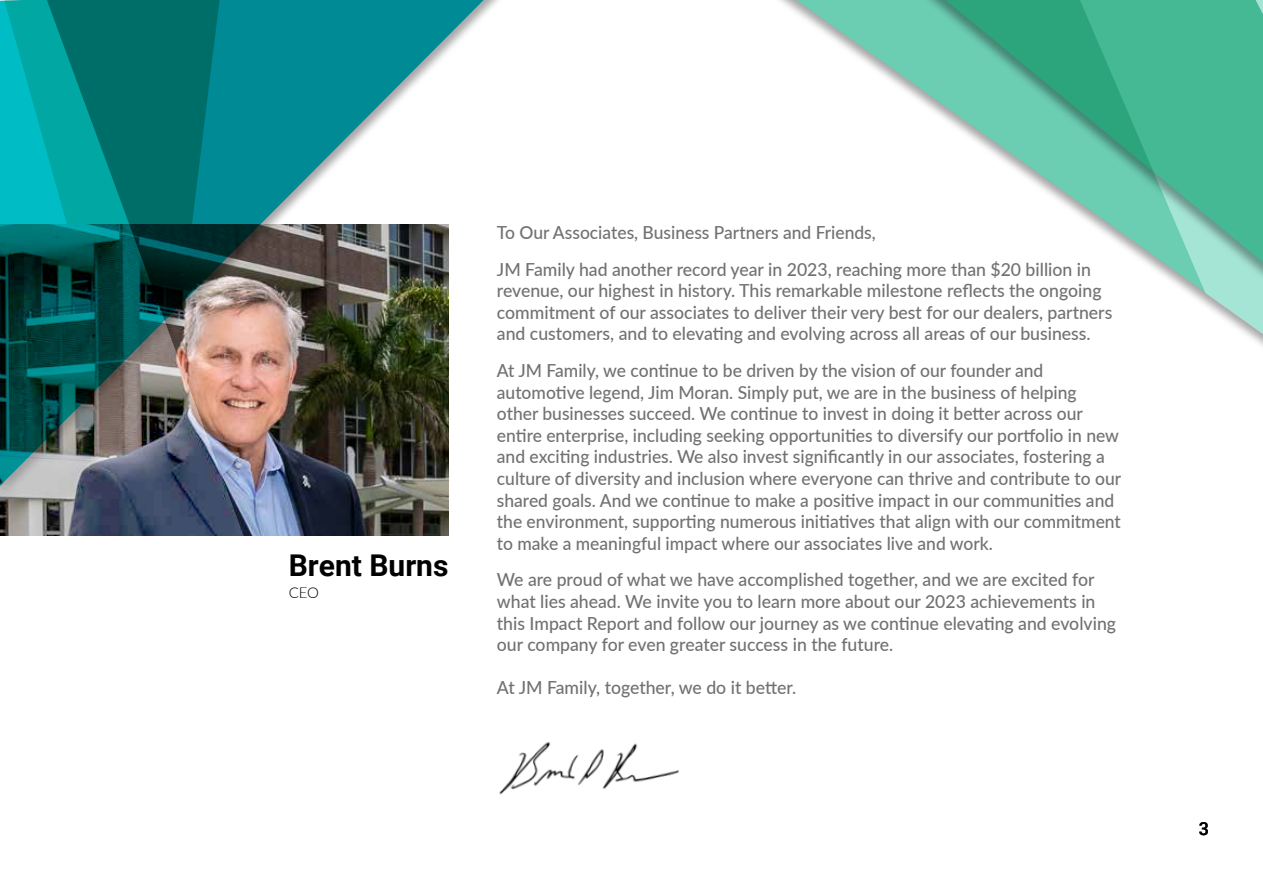
<style>
.page{position:relative;width:1263px;height:893px;background:#fff}
.page>*{position:absolute;margin:0;border:0;box-sizing:border-box;transform-origin:0 0}
.t1{font:700 30px "Roboto";color:#000}
.t2{font:500 18px/21.6px "Lato";color:#717073}
.t3{font:500 18px "Roboto";color:#000}
.t4{font:300 15px "Lato";color:#000}
</style>
<div class="page">
<img style="left:324px;top:498px;width:124px;height:37px">
<div style="left:0;top:0;width:512px;height:498px;background:#000;opacity:.35"></div>
<svg style="left:324px;top:0;width:177px;height:486px"></svg>
<img style="left:0;top:0;width:324px;height:536px">
<svg style="left:779px;top:0;width:484px;height:346px"></svg>
<img style="left:499px;top:741px;width:180px;height:54px">
<h1 class="t1" style="left:289px;top:544px;width:161px">Brent Burns</h1>
<p class="t4" style="left:289px;top:582px;width:32px">CEO</p>
<p class="t2" style="left:497px;top:213px;width:596px;line-height:36.6px">To Our Associates, Business Partners and Friends,<br>JM Family had another record year in 2023, reaching more than $20 billion in</p>
<p class="t2" style="left:497px;top:279px;width:617px">revenue, our highest in history. This remarkable milestone reflects the ongoing commitment of our associates to deliver their very best for our dealers, partners and customers, and to elevating and evolving across all areas of our business.</p>
<p class="t2" style="left:497px;top:359px;width:626px">At JM Family, we continue to be driven by the vision of our founder and automotive legend, Jim Moran. Simply put, we are in the business of helping other businesses succeed. We continue to invest in doing it better across our entire enterprise, including seeking opportunities to diversify our portfolio in new and exciting industries. We also invest significantly in our associates, fostering a culture of diversity and inclusion where everyone can thrive and contribute to our shared goals. And we continue to make a positive impact in our communities and the environment, supporting numerous initiatives that align with our commitment to make a meaningful impact where our associates live and work.</p>
<p class="t2" style="left:497px;top:568px;width:621px">We are proud of what we have accomplished together, and we are excited for what lies ahead. We invite you to learn more about our 2023 achievements in this Impact Report and follow our journey as we continue elevating and evolving our company for even greater success in the future.</p>
<p class="t2" style="left:497px;top:676px;width:301px">At JM Family, together, we do it better.</p>
<p class="t3" style="left:1199px;top:815px;width:12px">3</p>
</div>
